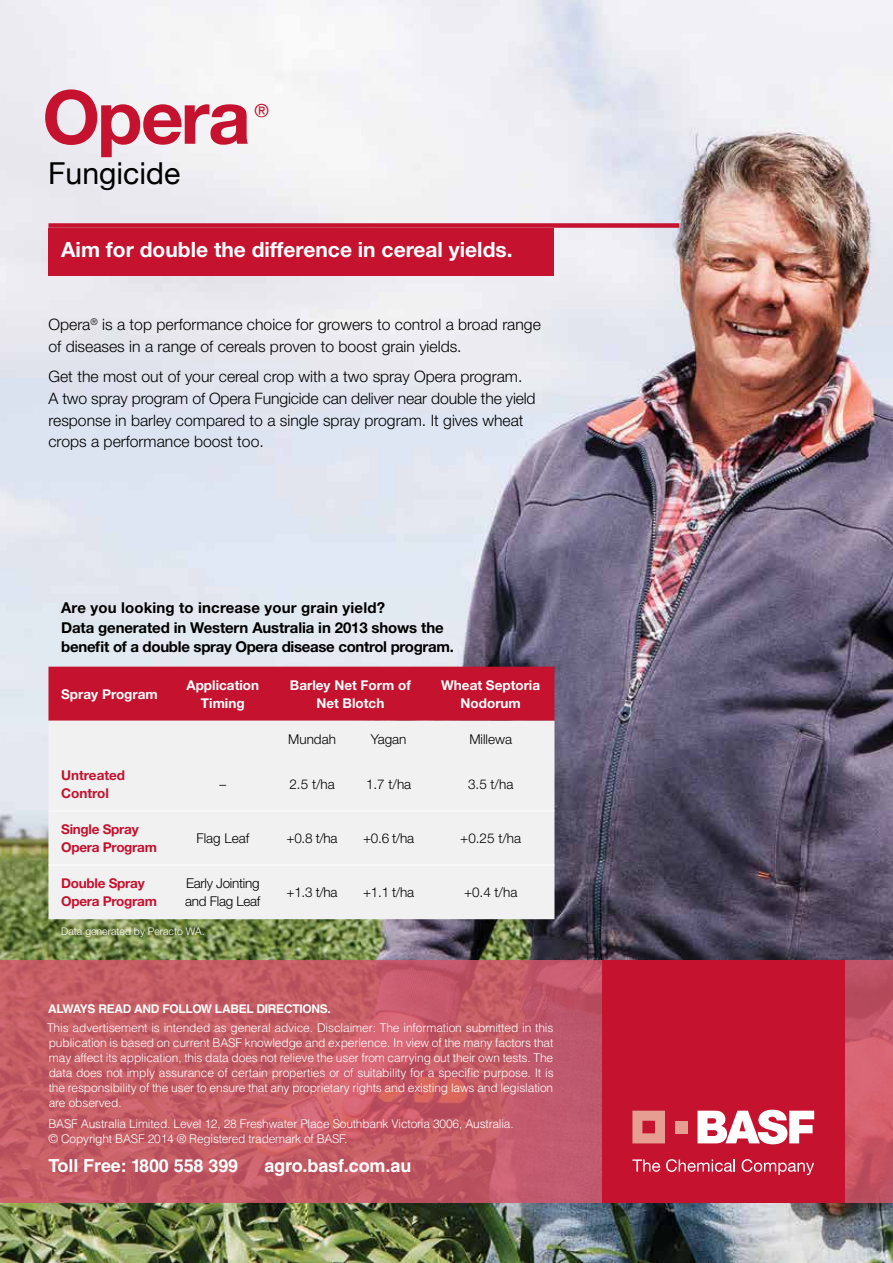
<style>
.page{position:relative;width:893px;height:1263px;background:#fff}
.page>*{position:absolute;margin:0;border:0;box-sizing:border-box;transform-origin:0 0}
.t1{font:700 74.25px "Helvetica Neue";letter-spacing:-.03em;color:#c4122f}
.t2{font:30.3px "Helvetica Neue";color:#000}
.t3{font:700 21px "Helvetica Neue";color:#fff}
.t4{font:700 18px "Helvetica";letter-spacing:-.005em;color:#fff}
.t5{font:18px "Helvetica Neue";color:#c4122f}
.t6{font:300 15.75px/21.8px "Helvetica Neue";color:#000}
.t7{font:700 15px/19.5px "Helvetica Neue";letter-spacing:-.01em;color:#000}
.t8{font:300 13.5px "Helvetica Neue";color:#000}
.t9{font:700 13.5px/18px "Helvetica Neue";color:#fff;text-align:center}
.t10{font:700 13.5px/18px "Helvetica Neue";letter-spacing:-.02em;color:#c4122f}
.t11{font:300 13.5px/18px "Helvetica Neue";letter-spacing:-.02em;color:#000}
.t12{font:700 13.5px/18px "Helvetica Neue";color:#c4122f}
.t13{font:300 12px/15px "Helvetica";letter-spacing:-.015em;color:#fff;text-align:justify}
.t14{font:700 12px "Helvetica";letter-spacing:-.025em;color:#fff}
.t15{font:300 10.5px "Helvetica Neue";color:#fff}
</style>
<div class="page">
<img style="left:0;top:0;width:893px;height:1263px">
<svg style="left:0;top:960px;width:893px;height:242px;background:#c45b66"></svg>
<div style="left:602px;top:960px;width:242px;height:242px;background:#c4122f"></div>
<svg style="left:632px;top:1159px;width:28px;height:13px"></svg>
<svg style="left:666px;top:1159px;width:69px;height:13px"></svg>
<svg style="left:742px;top:1159px;width:72px;height:16px"></svg>
<svg style="left:697px;top:1110px;width:117px;height:34px"></svg>
<svg style="left:632px;top:1111px;width:33px;height:32px"></svg>
<div style="left:675px;top:1121px;width:12px;height:12px;background:#e59e91"></div>
<div style="left:40px;top:78px;width:245px;height:115px;background:#f1f1f3"></div>
<div style="left:48px;top:223px;width:631px;height:5px;background:#c4122f"></div>
<div style="left:48px;top:228px;width:506px;height:47px;background:#c4122f"></div>
<div style="left:48px;top:667px;width:506px;height:54px;background:#c4122f"></div>
<div style="left:48px;top:721px;width:506px;height:198px;background:#f1f1f2"></div>
<hr style="left:48px;top:811px;width:124px;height:1px;background:#fff">
<hr style="left:172px;top:811px;width:102px;height:1px;background:#fff">
<hr style="left:274px;top:811px;width:76px;height:1px;background:#fff">
<hr style="left:350px;top:811px;width:77px;height:1px;background:#fff">
<hr style="left:427px;top:811px;width:127px;height:1px;background:#fff">
<hr style="left:48px;top:865px;width:124px;height:1px;background:#fff">
<hr style="left:172px;top:865px;width:102px;height:1px;background:#fff">
<hr style="left:274px;top:865px;width:76px;height:1px;background:#fff">
<hr style="left:350px;top:865px;width:77px;height:1px;background:#fff">
<hr style="left:427px;top:865px;width:127px;height:1px;background:#fff">
<h1 class="t1" style="left:42px;top:59px;width:210px">Opera</h1>
<h2 class="t2" style="left:48px;top:151px;width:134px">Fungicide</h2>
<h3 class="t5" style="left:254px;top:98px;width:16px">®</h3>
<h3 class="t3" style="left:61px;top:236px;width:453px">Aim for double the difference in cereal yields.</h3>
<h3 class="t6" style="left:48px;top:313px;width:494px">Opera<sup>®</sup> is a top performance choice for growers to control a broad range of diseases in a range of cereals proven to boost grain yields.</h3>
<h3 class="t6" style="left:48px;top:365px;width:489px">Get the most out of your cereal crop with a two spray Opera program.<br>A two spray program of Opera Fungicide can deliver near double the yield response in barley compared to a single spray program. It gives wheat crops a performance boost too.</h3>
<p class="t7" style="left:61px;top:598px;width:394px">Are you looking to increase your grain yield?<br>Data generated in Western Australia in 2013 shows the benefit of a double spray Opera disease control program.</p>
<p class="t9" style="left:61px;top:685px;width:98px">Spray Program</p>
<p class="t9" style="left:186px;top:676px;width:74px">Application<br>Timing</p>
<p class="t9" style="left:290px;top:676px;width:122px">Barley Net Form of<br>Net Blotch</p>
<p class="t9" style="left:441px;top:676px;width:100px">Wheat Septoria<br>Nodorum</p>
<p class="t8" style="left:288px;top:731px;width:49px">Mundah</p>
<p class="t8" style="left:371px;top:731px;width:37px">Yagan</p>
<p class="t8" style="left:469px;top:731px;width:44px">Millewa</p>
<p class="t12" style="left:61px;top:766px;width:66px">Untreated<br>Control</p>
<p class="t8" style="left:219px;top:776px;width:8px">–</p>
<p class="t8" style="left:289px;top:776px;width:47px">2.5 t/ha</p>
<p class="t8" style="left:366px;top:776px;width:47px">1.7 t/ha</p>
<p class="t8" style="left:468px;top:776px;width:47px">3.5 t/ha</p>
<p class="t10" style="left:61px;top:820px;width:97px">Single Spray<br>Opera Program</p>
<p class="t8" style="left:196px;top:830px;width:54px">Flag Leaf</p>
<p class="t8" style="left:287px;top:830px;width:53px">+0.8 t/ha</p>
<p class="t8" style="left:363px;top:830px;width:53px">+0.6 t/ha</p>
<p class="t8" style="left:460px;top:830px;width:62px">+0.25 t/ha</p>
<p class="t10" style="left:61px;top:874px;width:97px">Double Spray<br>Opera Program</p>
<p class="t11" style="left:185px;top:874px;width:77px">Early Jointing and Flag Leaf</p>
<p class="t8" style="left:287px;top:884px;width:53px">+1.3 t/ha</p>
<p class="t8" style="left:363px;top:884px;width:53px">+1.1 t/ha</p>
<p class="t8" style="left:464px;top:884px;width:55px">+0.4 t/ha</p>
<p class="t15" style="left:61px;top:925px;width:145px">Data generated by Peracto WA.</p>
<p class="t14" style="left:48px;top:1001px;width:284px">ALWAYS READ AND FOLLOW LABEL DIRECTIONS.</p>
<p class="t13" style="left:47px;top:1020px;width:508px">This advertisement is intended as general advice. Disclaimer: The information submitted in this publication is based on current BASF knowledge and experience. In view of the many factors that may affect its application, this data does not relieve the user from carrying out their own tests. The data does not imply assurance of certain properties or of suitability for a specific purpose. It is the responsibility of the user to ensure that any proprietary rights and existing laws and legislation are observed.</p>
<p class="t13" style="left:48px;top:1116px;width:467px">BASF Australia Limited. Level 12, 28 Freshwater Place Southbank Victoria 3006, Australia. © Copyright BASF 2014 ® Registered trademark of BASF.</p>
<h3 class="t4" style="left:48px;top:1155px;width:191px">Toll Free: 1800 558 399</h3>
<h3 class="t4" style="left:264px;top:1155px;width:148px">agro.basf.com.au</h3>
</div>
